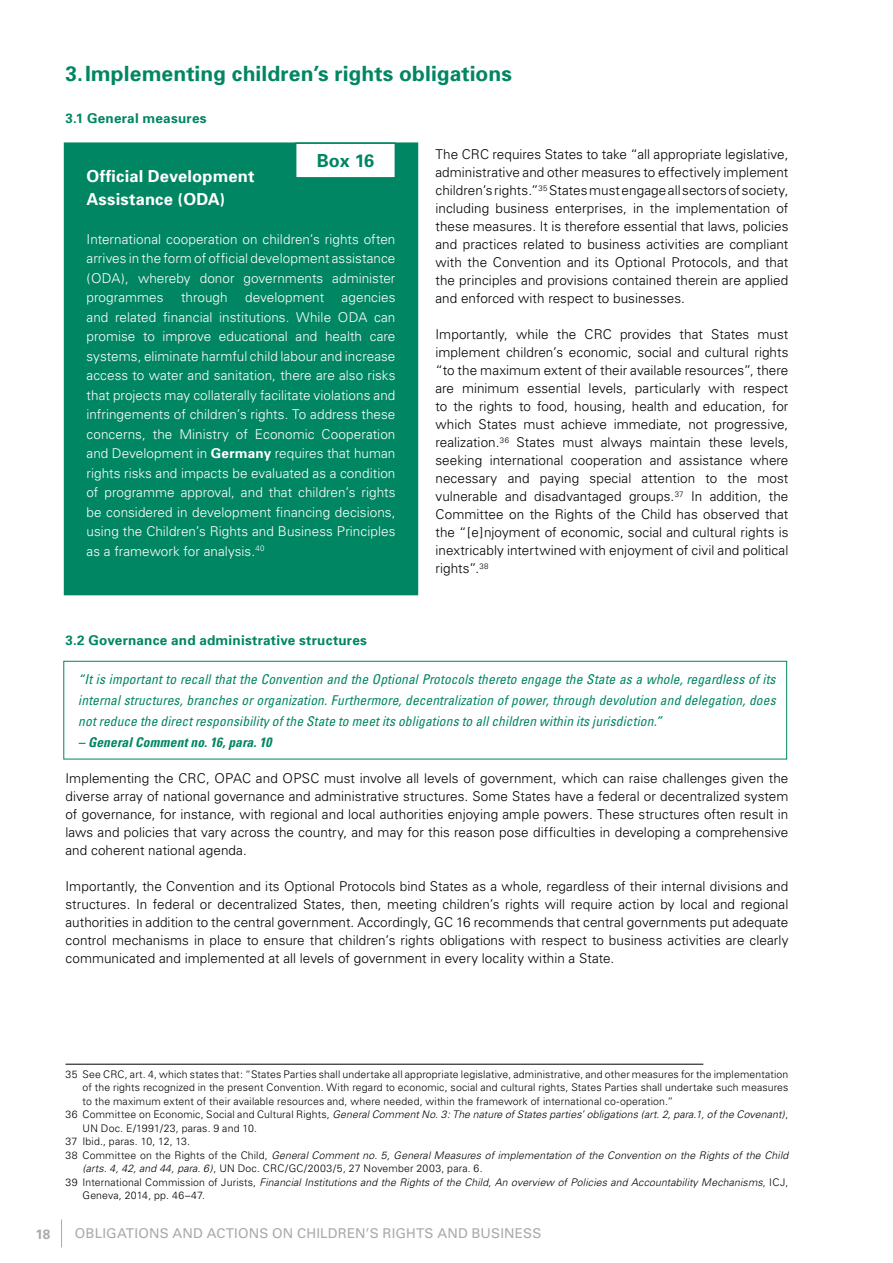
<style>
.page{position:relative;width:893px;height:1263px;background:#fff}
.page>*{position:absolute;margin:0;border:0;box-sizing:border-box;transform-origin:0 0}
.t1{font:700 21px "Univers";letter-spacing:.005em;color:#008662}
.t2{font:700 18px "Univers";color:#008662}
.t3{font:700 16.5px/22.5px "Univers";letter-spacing:.01em;color:#fff}
.t4{font:300 13.5px/18px "Univers";letter-spacing:.005em;color:#000;text-align:justify}
.t5{font:300 13.5px/19.5px "Univers";letter-spacing:.005em;color:#fff;text-align:justify}
.t6{font:italic condensed 13.5px/21px "Univers";letter-spacing:.01em;color:#008662;text-align:justify}
.t7{font:700 13.5px "Univers";letter-spacing:.015em;color:#008662}
.t8{font:13.5px "Univers";letter-spacing:.01em;color:#a7a9ac}
.t9{font:italic 700 condensed 13.5px "Univers";letter-spacing:.01em;color:#008662}
.t10{font:700 13.5px "Univers";color:#a7a9ac}
.t11{font:300 10.5px "Univers";letter-spacing:.015em;color:#000}
.t12{font:italic 300 10.5px "Univers";letter-spacing:.01em;color:#000}
.s1{font-weight:700}
.s2{font-style:normal}
.s3{font-style:italic}
</style>
<div class="page">
<svg style="left:61px;top:1219px;width:1px;height:28px"></svg>
<div style="left:65px;top:143px;width:352px;height:452px;background:#008662"></div>
<div style="left:64px;top:142px;width:354px;height:453px;border:2px solid #008662"></div>
<svg style="left:294px;top:142px;width:103px;height:36px;background:#e1f0ec"></svg>
<hr style="left:66px;top:1064px;width:637px;height:1px;background:#000">
<div style="left:64px;top:661px;width:723px;height:98px;border:1px solid #008662"></div>
<h1 class="t1" style="left:66px;top:61px;width:448px">3.Implementing children’s rights obligations</h1>
<p class="t7" style="left:66px;top:110px;width:143px">3.1 General measures</p>
<p class="t4" style="left:435px;top:145px;width:354px">The CRC requires States to take “all appropriate legislative, administrative and other measures to effectively implement children’s rights.”<sup>35</sup> States must engage all sectors of society, including business enterprises, in the implementation of these measures. It is therefore essential that laws, policies and practices related to business activities are compliant with the Convention and its Optional Protocols, and that the principles and provisions contained therein are applied and enforced with respect to businesses.</p>
<p class="t4" style="left:435px;top:325px;width:354px">Importantly, while the CRC provides that States must implement children’s economic, social and cultural rights “to the maximum extent of their available resources”, there are minimum essential levels, particularly with respect to the rights to food, housing, health and education, for which States must achieve immediate, not progressive, realization.<sup>36</sup> States must always maintain these levels, seeking international cooperation and assistance where necessary and paying special attention to the most vulnerable and disadvantaged groups.<sup>37</sup> In addition, the Committee on the Rights of the Child has observed that the “[e]njoyment of economic, social and cultural rights is inextricably intertwined with enjoyment of civil and political rights”.<sup>38</sup></p>
<h2 class="t2" style="left:317px;top:149px;width:59px">Box 16</h2>
<p class="t3" style="left:87px;top:165px;width:169px">Official Development<br>Assistance (ODA)</p>
<p class="t5" style="left:87px;top:229px;width:310px">International cooperation on children’s rights often arrives in the form of official development assistance (ODA), whereby donor governments administer programmes</p>
<p class="t5" style="left:87px;top:288px;width:310px;text-indent:255px">agencies and related financial institutions. While ODA can promise to improve educational and health care systems, eliminate harmful child labour and increase access to water and sanitation, there are also risks that projects may collaterally facilitate violations and infringements of children’s rights. To address these concerns, the Ministry of Economic Cooperation and Development in <span class="s1">Germany</span> requires that human rights risks and impacts be evaluated as a condition of programme approval, and that children’s rights be considered in development financing decisions, using the Children’s Rights and Business Principles as a framework for analysis.<sup>40</sup></p>
<p class="t5" style="left:181px;top:288px;width:48px">through</p>
<p class="t5" style="left:245px;top:288px;width:81px">development</p>
<p class="t7" style="left:66px;top:632px;width:303px">3.2 Governance and administrative structures</p>
<p class="t6" style="left:78px;top:668px;width:699px">“It is important to recall that the Convention and the Optional Protocols thereto engage the State as a whole, regardless of its internal structures, branches or organization. Furthermore, decentralization of power, through devolution and delegation, does not reduce the direct responsibility of the State to meet its obligations to all children within its jurisdiction.”</p>
<p class="t9" style="left:78px;top:734px;width:195px">– General Comment no. 16, para. 10</p>
<p class="t4" style="left:66px;top:769px;width:724px">Implementing the CRC, OPAC and OPSC must involve all levels of government, which can raise challenges given the diverse array of national governance and administrative structures. Some States have a federal or decentralized system of governance, for instance, with regional and local authorities enjoying ample powers. These structures often result in laws and policies that vary across the country, and may for this reason pose difficulties in developing a comprehensive and coherent national agenda.</p>
<p class="t4" style="left:66px;top:877px;width:724px">Importantly, the Convention and its Optional Protocols bind States as a whole, regardless of their internal divisions and structures. In federal or decentralized States, then, meeting children’s rights will require action by local and regional authorities in addition to the central government. Accordingly, GC 16 recommends that central governments put adequate control mechanisms in place to ensure that children’s rights obligations with respect to business activities are clearly communicated and implemented at all levels of government in every locality within a State.</p>
<p class="t11" style="left:66px;top:1068px;width:724px">35 See CRC, art. 4, which states that: “States Parties shall undertake all appropriate legislative, administrative, and other measures for the implementation</p>
<p class="t11" style="left:83px;top:1081px;width:707px">of the rights recognized in the present Convention. With regard to economic, social and cultural rights, States Parties shall undertake such measures</p>
<p class="t11" style="left:83px;top:1095px;width:592px">to the maximum extent of their available resources and, where needed, within the framework of international co-operation.”</p>
<p class="t12" style="left:66px;top:1108px;width:724px"><span class="s2">36 Committee on Economic, Social and Cultural Rights,</span> General Comment No. 3: The nature of States parties’ obligations (art. 2, para.1, of the Covenant)<span class="s2">,</span></p>
<p class="t11" style="left:83px;top:1122px;width:176px">UN Doc. E/1991/23, paras. 9 and 10.</p>
<p class="t11" style="left:66px;top:1135px;width:126px">37 Ibid., paras. 10, 12, 13.</p>
<p class="t12" style="left:66px;top:1149px;width:724px"><span class="s2">38 Committee on the Rights of the Child,</span> General Comment no. 5, General Measures of implementation of the Convention on the Rights of the Child</p>
<p class="t11" style="left:83px;top:1162px;width:402px"><span class="s3">(arts. 4, 42, and 44, para. 6)</span>, UN Doc. CRC/GC/2003/5, 27 November 2003, para. 6.</p>
<p class="t12" style="left:66px;top:1176px;width:724px"><span class="s2">39 International Commission of Jurists,</span> Financial Institutions and the Rights of the Child, An overview of Policies and Accountability Mechanisms<span class="s2">, ICJ,</span></p>
<p class="t11" style="left:83px;top:1189px;width:124px">Geneva, 2014, pp. 46–47.</p>
<p class="t10" style="left:35px;top:1226px;width:16px">18</p>
<p class="t8" style="left:75px;top:1225px;width:468px">OBLIGATIONS AND ACTIONS ON CHILDREN’S RIGHTS AND BUSINESS</p>
</div>
